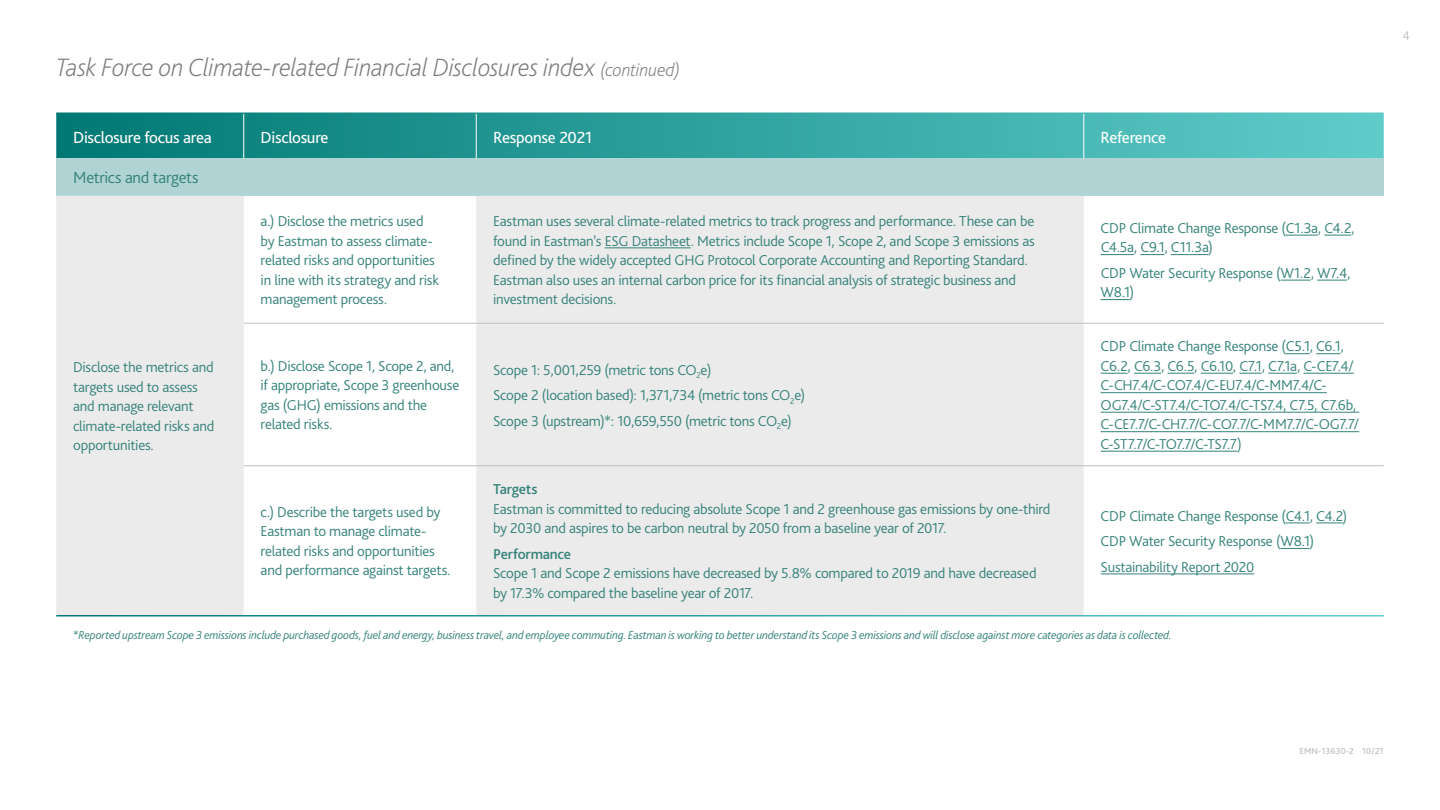
<style>
.page{position:relative;width:1440px;height:810px;background:#fff}
.page>*{position:absolute;margin:0;border:0;box-sizing:border-box;transform-origin:0 0}
.t1{font:italic 200 26.25px "Bliss Pro";letter-spacing:-.02em;color:#7c7c7c}
.t2{font:16.88px "Bliss Pro";letter-spacing:-.02em;color:#fff}
.t3{font:300 16.88px "Bliss Pro";letter-spacing:-.015em;color:#348279}
.t4{font:300 15px/19.5px "Bliss Pro";letter-spacing:-.015em;color:#348279}
.t5{font:500 15px "Bliss Pro";letter-spacing:-.015em;color:#348279}
.t6{font:300 13.5px "Bliss Pro";color:#c0c0c0}
.t7{font:italic 300 12px "Bliss Pro";letter-spacing:-.015em;color:#348279}
.t8{font:500 9px "Bliss Pro";letter-spacing:.01em;color:#c0c0c0}
.s1{font-size:18.75px}
.s2{font-style:normal}
</style>
<div class="page">
<svg style="left:56px;top:114px;width:1328px;height:44px;background:#30a29e"></svg>
<div style="left:56px;top:158px;width:1328px;height:38px;background:#b0d3d4"></div>
<svg style="left:56px;top:196px;width:1028px;height:419px;fill:#ebebeb"></svg>
<hr style="left:244px;top:323px;width:232px;height:1px;background:#c0c0c0">
<hr style="left:476px;top:323px;width:608px;height:1px;background:#c0c0c0">
<hr style="left:1084px;top:323px;width:300px;height:1px;background:#c0c0c0">
<hr style="left:244px;top:466px;width:232px;height:1px;background:#c0c0c0">
<hr style="left:476px;top:466px;width:608px;height:1px;background:#c0c0c0">
<hr style="left:1084px;top:466px;width:300px;height:1px;background:#c0c0c0">
<hr style="left:244px;top:114px;width:1px;height:44px;background:#fff">
<hr style="left:476px;top:114px;width:1px;height:44px;background:#fff">
<hr style="left:1084px;top:114px;width:1px;height:44px;background:#fff">
<hr style="left:605px;top:248px;width:86px;height:1px;background:#348279">
<hr style="left:1286px;top:235px;width:32px;height:1px;background:#348279">
<svg style="left:1324px;top:235px;width:27px;height:1px"></svg>
<hr style="left:1101px;top:254px;width:33px;height:1px;background:#348279">
<svg style="left:1140px;top:254px;width:25px;height:1px"></svg>
<hr style="left:1171px;top:254px;width:37px;height:1px;background:#348279">
<hr style="left:1281px;top:280px;width:30px;height:1px;background:#348279">
<hr style="left:1317px;top:280px;width:30px;height:1px;background:#348279">
<svg style="left:1101px;top:299px;width:29px;height:1px"></svg>
<svg style="left:1286px;top:353px;width:24px;height:1px"></svg>
<svg style="left:1316px;top:353px;width:25px;height:1px"></svg>
<svg style="left:1101px;top:373px;width:27px;height:1px"></svg>
<svg style="left:1134px;top:373px;width:27px;height:1px"></svg>
<svg style="left:1168px;top:373px;width:26px;height:1px"></svg>
<hr style="left:1201px;top:373px;width:32px;height:1px;background:#348279">
<svg style="left:1239px;top:373px;width:23px;height:1px"></svg>
<svg style="left:1268px;top:373px;width:29px;height:1px"></svg>
<hr style="left:1303px;top:373px;width:51px;height:1px;background:#348279">
<hr style="left:1101px;top:392px;width:226px;height:1px;background:#348279">
<hr style="left:1101px;top:412px;width:258px;height:1px;background:#348279">
<hr style="left:1101px;top:431px;width:258px;height:1px;background:#348279">
<hr style="left:1101px;top:451px;width:136px;height:1px;background:#348279">
<svg style="left:1286px;top:523px;width:24px;height:1px"></svg>
<svg style="left:1316px;top:523px;width:27px;height:1px"></svg>
<svg style="left:1281px;top:548px;width:29px;height:1px"></svg>
<hr style="left:1101px;top:574px;width:153px;height:1px;background:#348279">
<h1 class="t1" style="left:56px;top:51px;width:625px">Task Force on Climate-related Financial Disclosures index <span class="s1">(continued)</span></h1>
<p class="t2" style="left:73px;top:126px;width:140px">Disclosure focus area</p>
<p class="t2" style="left:261px;top:126px;width:69px">Disclosure</p>
<p class="t2" style="left:493px;top:126px;width:101px">Response 2021</p>
<p class="t2" style="left:1101px;top:126px;width:67px">Reference</p>
<p class="t3" style="left:73px;top:167px;width:127px">Metrics and targets</p>
<p class="t4" style="left:73px;top:357px;width:143px">Disclose the metrics and targets used to assess and manage relevant climate-related risks and opportunities.</p>
<p class="t4" style="left:261px;top:211px;width:180px">a.) Disclose the metrics used by Eastman to assess climate&shy;related risks and opportunities in line with its strategy and risk management process.</p>
<p class="t4" style="left:493px;top:211px;width:543px">Eastman uses several climate-related metrics to track progress and performance. These can be found in Eastman’s ESG Datasheet. Metrics include Scope 1, Scope 2, and Scope 3 emissions as defined by the widely accepted GHG Protocol Corporate Accounting and Reporting Standard.<br>Eastman also uses an internal carbon price for its financial analysis of strategic business and investment decisions.</p>
<p class="t4" style="left:1101px;top:218px;width:255px">CDP Climate Change Response (C1.3a, C4.2,<br>C4.5a, C9.1, C11.3a)</p>
<p class="t4" style="left:1101px;top:263px;width:251px">CDP Water Security Response (W1.2, W7.4,<br>W8.1)</p>
<p class="t4" style="left:261px;top:356px;width:200px">b.) Disclose Scope 1, Scope 2, and, if appropriate, Scope 3 greenhouse gas (GHG) emissions and the related risks.</p>
<p class="t4" style="left:493px;top:357px;width:314px;line-height:25.5px">Scope 1: 5,001,259 (metric tons CO<sub>2</sub>e)<br>Scope 2 (location based): 1,371,734 (metric tons CO<sub>2</sub>e)<br>Scope 3 (upstream)*: 10,659,550 (metric tons CO<sub>2</sub>e)</p>
<p class="t4" style="left:261px;top:502px;width:191px">c.) Describe the targets used by<br>Eastman to manage climate&shy;related risks and opportunities and performance against targets.</p>
<p class="t5" style="left:493px;top:480px;width:46px">Targets</p>
<p class="t4" style="left:493px;top:499px;width:559px">Eastman is committed to reducing absolute Scope 1 and 2 greenhouse gas emissions by one-third by 2030 and aspires to be carbon neutral by 2050 from a baseline year of 2017.</p>
<p class="t5" style="left:493px;top:545px;width:79px">Performance</p>
<p class="t4" style="left:493px;top:563px;width:545px">Scope 1 and Scope 2 emissions have decreased by 5.8% compared to 2019 and have decreased by 17.3% compared the baseline year of 2017.</p>
<p class="t4" style="left:1101px;top:336px;width:260px">CDP Climate Change Response (C5.1, C6.1, C6.2, C6.3, C6.5, C6.10, C7.1, C7.1a, C-CE7.4/ C-CH7.4/C-CO7.4/C-EU7.4/C-MM7.4/C-OG7.4/C-ST7.4/C-TO7.4/C-TS7.4, C7.5, C7.6b, C-CE7.7/C-CH7.7/C-CO7.7/C-MM7.7/C-OG7.7/ C-ST7.7/C-TO7.7/C-TS7.7)</p>
<p class="t4" style="left:1101px;top:503px;width:248px;line-height:25.5px">CDP Climate Change Response (C4.1, C4.2)<br>CDP Water Security Response (W8.1)<br>Sustainability Report 2020</p>
<p class="t7" style="left:73px;top:628px;width:1100px"><span class="s2">*</span>Reported upstream Scope 3 emissions include purchased goods, fuel and energy, business travel, and employee commuting. Eastman is working to better understand its Scope 3 emissions and will disclose against more categories as data is collected.</p>
<p class="t6" style="left:1403px;top:27px;width:9px">4</p>
<p class="t8" style="left:1300px;top:745px;width:86px">EMN-13630-2 10/21</p>
</div>
